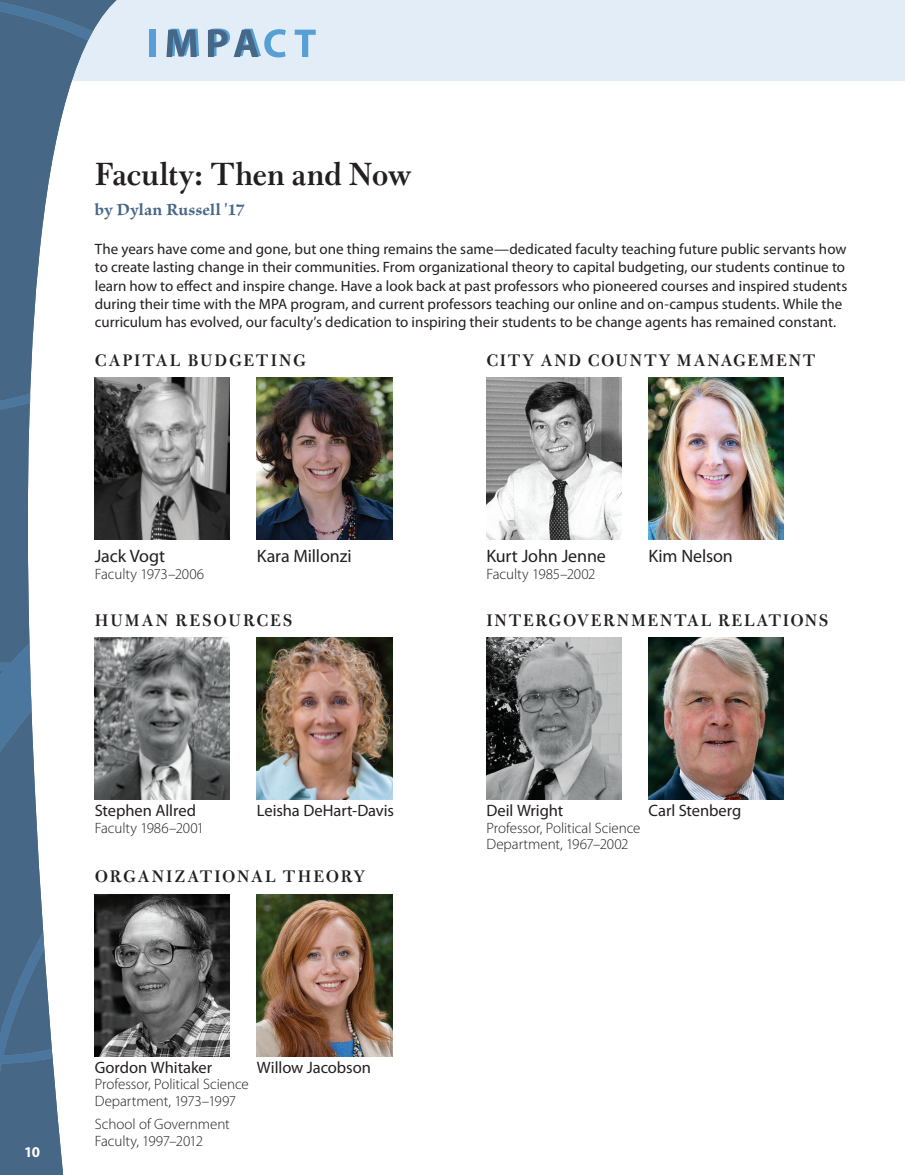
<style>
.page{position:relative;width:905px;height:1175px;background:#fff}
.page>*{position:absolute;margin:0;border:0;box-sizing:border-box;transform-origin:0 0}
.t1{font:600 34.5px "Bulmer MT Std";letter-spacing:-.005em;color:#231f20}
.t2{font:600 18px "Bulmer MT Std";letter-spacing:.1em;color:#231f20}
.t3{font:18px "Myriad Pro";letter-spacing:-.005em;color:#231f20}
.t4{font:700 18px "Brioso Pro";letter-spacing:.01em;color:#476787}
.t5{font:16.5px "Myriad Pro";letter-spacing:-.005em;color:#231f20}
.t6{font:15px/18px "Myriad Pro";color:#231f20}
.t7{font:300 15px/16.5px "Myriad Pro";letter-spacing:-.005em;color:#231f20}
.t8{font:700 15px "Myriad Pro";color:#fff}
</style>
<div class="page">
<div style="left:0;top:0;width:904px;height:81px;background:#e3edf7"></div>
<svg style="left:220px;top:29px;width:96px;height:28px"></svg>
<img style="left:220px;top:378px;width:10px;height:162px">
<img style="left:257px;top:378px;width:135px;height:162px">
<img style="left:486px;top:378px;width:135px;height:162px">
<img style="left:648px;top:378px;width:135px;height:162px">
<img style="left:220px;top:637px;width:10px;height:162px">
<img style="left:257px;top:637px;width:135px;height:162px">
<img style="left:486px;top:637px;width:135px;height:162px">
<img style="left:648px;top:637px;width:135px;height:162px">
<img style="left:220px;top:894px;width:10px;height:162px">
<img style="left:257px;top:894px;width:135px;height:162px">
<svg style="left:0;top:28px;width:220px;height:1146px"></svg>
<svg style="left:0;top:0;width:117px;height:1153px"></svg>
<h1 class="t1" style="left:95px;top:156px;width:318px">Faculty: Then and Now</h1>
<p class="t4" style="left:95px;top:200px;width:151px">by Dylan Russell '17</p>
<p class="t6" style="left:95px;top:240px;width:754px">The years have come and gone, but one thing remains the same—dedicated faculty teaching future public servants how to create lasting change in their communities. From organizational theory to capital budgeting, our students continue to learn how to effect and inspire change. Have a look back at past professors who pioneered courses and inspired students during their time with the MPA program, and current professors teaching our online and on-campus students. While the curriculum has evolved, our faculty’s dedication to inspiring their students to be change agents has remained constant.</p>
<p class="t2" style="left:95px;top:350px;width:212px">CAPITAL BUDGETING</p>
<p class="t2" style="left:486px;top:350px;width:330px">CITY AND COUNTY MANAGEMENT</p>
<p class="t3" style="left:95px;top:545px;width:72px">Jack Vogt</p>
<p class="t7" style="left:95px;top:565px;width:111px">Faculty 1973–2006</p>
<p class="t3" style="left:257px;top:545px;width:96px">Kara Millonzi</p>
<p class="t3" style="left:486px;top:545px;width:121px">Kurt John Jenne</p>
<p class="t7" style="left:486px;top:565px;width:110px">Faculty 1985–2002</p>
<p class="t3" style="left:648px;top:545px;width:86px">Kim Nelson</p>
<p class="t2" style="left:95px;top:610px;width:199px">HUMAN RESOURCES</p>
<p class="t2" style="left:486px;top:610px;width:343px">INTERGOVERNMENTAL RELATIONS</p>
<p class="t5" style="left:95px;top:800px;width:103px">Stephen Allred</p>
<p class="t7" style="left:95px;top:819px;width:111px">Faculty 1986–2001</p>
<p class="t5" style="left:257px;top:800px;width:139px">Leisha DeHart-Davis</p>
<p class="t5" style="left:486px;top:800px;width:78px">Deil Wright</p>
<p class="t7" style="left:486px;top:819px;width:155px">Professor, Political Science<br>Department, 1967–2002</p>
<p class="t2" style="left:95px;top:867px;width:272px">ORGANIZATIONAL THEORY</p>
<p class="t5" style="left:648px;top:800px;width:94px">Carl Stenberg</p>
<p class="t8" style="left:24px;top:1141px;width:18px">10</p>
<p class="t5" style="left:95px;top:1057px;width:119px">Gordon Whitaker</p>
<p class="t7" style="left:95px;top:1075px;width:155px">Professor, Political Science<br>Department, 1973–1997</p>
<p class="t7" style="left:95px;top:1115px;width:136px">School of Government<br>Faculty, 1997–2012</p>
<p class="t5" style="left:257px;top:1057px;width:115px">Willow Jacobson</p>
</div>
